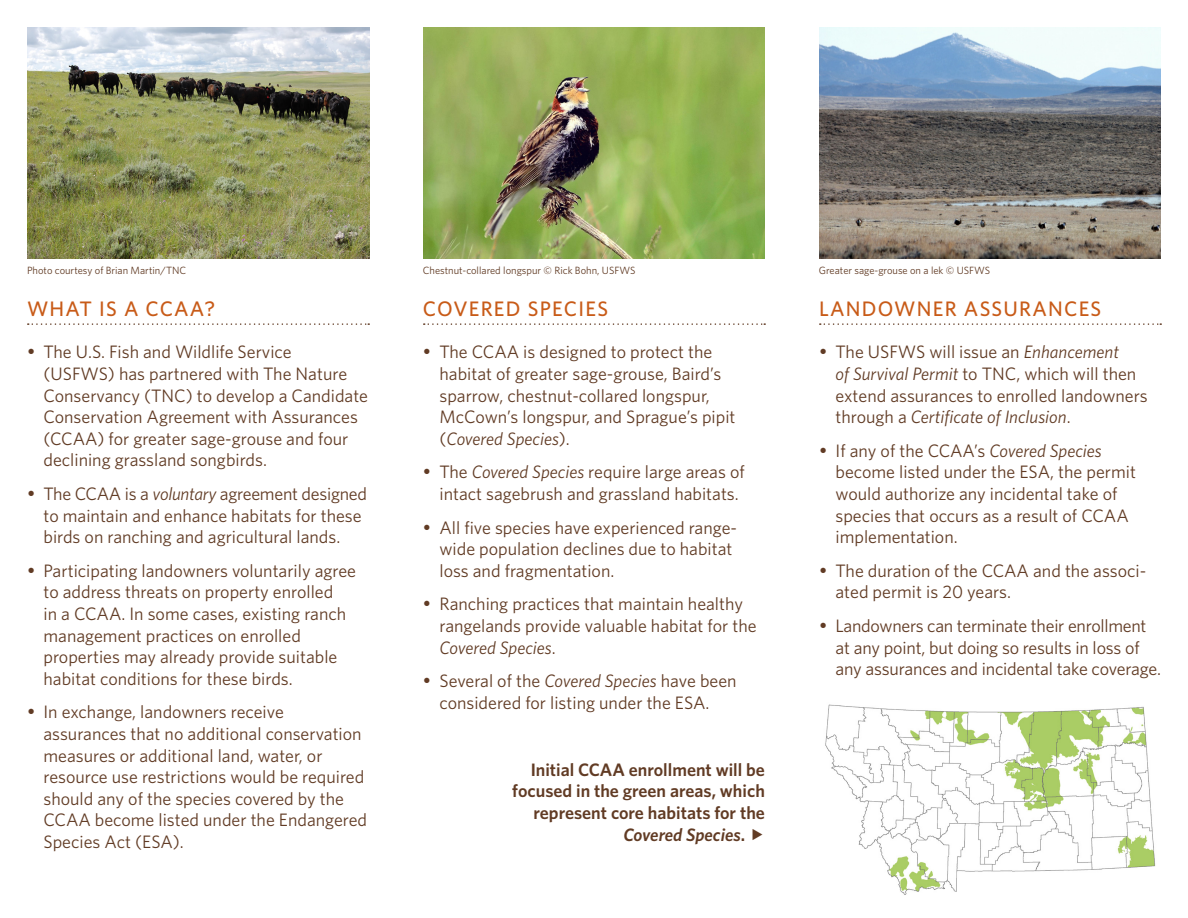
<style>
.page{position:relative;width:1188px;height:918px;background:#fff}
.page>*{position:absolute;margin:0;border:0;box-sizing:border-box;transform-origin:0 0}
.head_1{font:500 21px "Whitney";letter-spacing:.06em;color:#c85b18}
.t1{font:18px/21.6px "Whitney";color:#613b24}
.head_2{font:600 18px "Whitney";color:#613b24}
.head_2-2{font:italic 600 18px "Whitney";color:#613b24}
.t2{font:10.5px "Whitney";color:#613b24}
.s1{font-style:italic}
.s2{font-style:normal}
</style>
<div class="page">
<img style="left:819px;top:27px;width:342px;height:231px">
<img style="left:423px;top:27px;width:342px;height:231px">
<img style="left:27px;top:27px;width:342px;height:231px">
<svg style="left:424px;top:323px;width:341px;height:2px"></svg>
<svg style="left:820px;top:323px;width:341px;height:2px"></svg>
<svg style="left:28px;top:323px;width:341px;height:2px"></svg>
<img style="left:825px;top:704px;width:331px;height:191px">
<p class="t2" style="left:27px;top:264px;width:161px">Photo courtesy of Brian Martin/TNC</p>
<p class="t2" style="left:423px;top:264px;width:214px">Chestnut-collared longspur © Rick Bohn, USFWS</p>
<p class="t2" style="left:819px;top:264px;width:173px">Greater sage-grouse on a lek © USFWS</p>
<p class="head_1" style="left:27px;top:295px;width:190px">WHAT IS A CCAA?</p>
<p class="t1" style="left:44px;top:341px;width:326px;text-indent:-16px">• The U.S. Fish and Wildlife Service<br>(USFWS) has partnered with The Nature Conservancy (TNC) to develop a Candidate Conservation Agreement with Assurances (CCAA) for greater sage-grouse and four declining grassland songbirds.</p>
<p class="t1" style="left:44px;top:483px;width:325px;text-indent:-16px">• The CCAA is a <span class="s1">voluntary</span> agreement designed to maintain and enhance habitats for these birds on ranching and agricultural lands.</p>
<p class="t1" style="left:44px;top:559px;width:314px;text-indent:-16px">• Participating landowners voluntarily agree to address threats on property enrolled<br>in a CCAA. In some cases, existing ranch management practices on enrolled properties may already provide suitable habitat conditions for these birds.</p>
<p class="t1" style="left:44px;top:701px;width:325px;text-indent:-16px">• In exchange, landowners receive assurances that no additional conservation measures or additional land, water, or resource use restrictions would be required should any of the species covered by the CCAA become listed under the Endangered Species Act (ESA).</p>
<p class="head_1" style="left:423px;top:295px;width:187px">COVERED SPECIES</p>
<p class="t1" style="left:439px;top:341px;width:298px;text-indent:-16px">• The CCAA is designed to protect the habitat of greater sage-grouse, Baird’s sparrow, chestnut-collared longspur, McCown’s longspur, and Sprague’s pipit (<span class="s1">Covered Species</span>).</p>
<p class="t1" style="left:423px;top:461px;width:323px;text-align:center">• The <span class="s1">Covered Species</span> require large areas of intact sagebrush and grassland habitats.</p>
<p class="t1" style="left:439px;top:516px;width:299px;text-indent:-16px">• All five species have experienced range&shy;wide population declines due to habitat loss and fragmentation.</p>
<p class="t1" style="left:439px;top:593px;width:319px;text-indent:-16px">• Ranching practices that maintain healthy rangelands provide valuable habitat for the<br><span class="s1">Covered Species</span>.</p>
<p class="t1" style="left:423px;top:670px;width:315px;text-align:center">• Several of the <span class="s1">Covered Species</span> have been considered for listing under the ESA.</p>
<p class="head_2" style="left:531px;top:758px;width:236px">Initial CCAA enrollment will be</p>
<p class="head_2" style="left:512px;top:779px;width:254px">focused in the green areas, which</p>
<p class="head_2" style="left:534px;top:801px;width:233px">represent core habitats for the</p>
<p class="head_2-2" style="left:623px;top:822px;width:123px">Covered Species<span class="s2">.</span></p>
<p class="head_1" style="left:819px;top:295px;width:284px">LANDOWNER ASSURANCES</p>
<p class="t1" style="left:836px;top:341px;width:314px;text-indent:-16px">• The USFWS will issue an <span class="s1">Enhancement<br>of Survival Permit</span> to TNC, which will then extend assurances to enrolled landowners through a <span class="s1">Certificate of Inclusion</span>.</p>
<p class="t1" style="left:836px;top:439px;width:302px;text-indent:-16px">• If any of the CCAA’s <span class="s1">Covered Species </span>become listed under the ESA, the permit would authorize any incidental take of species that occurs as a result of CCAA implementation.</p>
<p class="t1" style="left:836px;top:559px;width:312px;text-indent:-16px">• The duration of the CCAA and the associ&shy;ated permit is 20 years.</p>
<p class="t1" style="left:836px;top:615px;width:327px;text-indent:-16px">• Landowners can terminate their enrollment at any point, but doing so results in loss of any assurances and incidental take coverage.</p>
</div>
